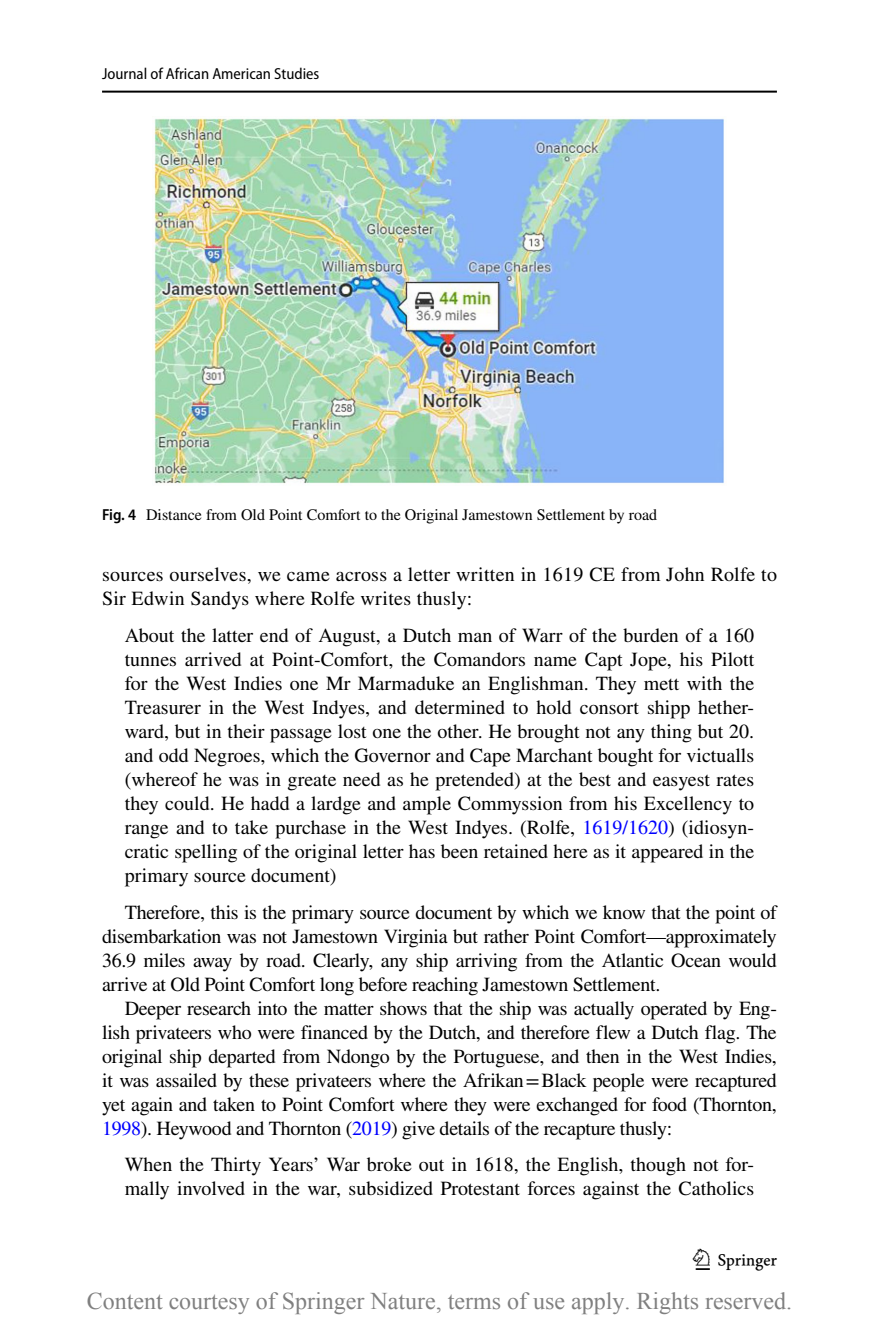
<style>
.page{position:relative;width:879px;height:1333px;background:#fff}
.page>*{position:absolute;margin:0;border:0;box-sizing:border-box;transform-origin:0 0}
.t1{font:30px "Springnew Regular 3";color:#000}
.t2{font:24px "Times New Roman";color:#808080}
.t3{font:20px/24px "STIX";color:#000;text-align:justify}
.t4{font:16px "STIX";color:#000}
.t5{font:semi-condensed 16px "Myriad Pro";color:#000}
.s1{font-family:"Myriad Pro";font-weight:600;font-stretch:semi-condensed}
.s2{color:#00f}
</style>
<div class="page">
<hr style="left:102px;top:91px;width:675px;height:2px;background:#000">
<img style="left:154px;top:117px;width:570px;height:367px">
<p class="t5" style="left:102px;top:65px;width:219px">Journal of African American Studies</p>
<p class="t4" style="left:102px;top:504px;width:557px"><span class="s1">Fig. 4</span> Distance from Old Point Comfort to the Original Jamestown Settlement by road</p>
<p class="t3" style="left:102px;top:564px;width:676px">sources ourselves, we came across a letter written in 1619 CE from John Rolfe to<br>Sir Edwin Sandys where Rolfe writes thusly:</p>
<p class="t3" style="left:125px;top:624px;width:631px">About the latter end of August, a Dutch man of Warr of the burden of a 160 tunnes arrived at Point-Comfort, the Comandors name Capt Jope, his Pilott for the West Indies one Mr Marmaduke an Englishman. They mett with the Treasurer in the West Indyes, and determined to hold consort shipp hether&shy;ward, but in their passage lost one the other. He brought not any thing but 20. and odd Negroes, which the Governor and Cape Marchant bought for victualls (whereof he was in greate need as he pretended) at the best and easyest rates they could. He hadd a lardge and ample Commyssion from his Excellency to range and to take purchase in the West Indyes. (Rolfe, <span class="s2">1619/1620</span>) (idiosyn&shy;cratic spelling of the original letter has been retained here as it appeared in the primary source document)</p>
<p class="t3" style="left:102px;top:901px;width:676px;text-indent:23px">Therefore, this is the primary source document by which we know that the point of disembarkation was not Jamestown Virginia but rather Point Comfort—approximately 36.9 miles away by road. Clearly, any ship arriving from the Atlantic Ocean would arrive at Old Point Comfort long before reaching Jamestown Settlement.</p>
<p class="t3" style="left:102px;top:997px;width:676px;text-indent:23px">Deeper research into the matter shows that the ship was actually operated by Eng&shy;lish privateers who were financed by the Dutch, and therefore flew a Dutch flag. The original ship departed from Ndongo by the Portuguese, and then in the West Indies, it was assailed by these privateers where the Afrikan=Black people were recaptured yet again and taken to Point Comfort where they were exchanged for food (Thornton, <span class="s2">1998</span>). Heywood and Thornton (<span class="s2">2019</span>) give details of the recapture thusly:</p>
<p class="t3" style="left:125px;top:1153px;width:631px">When the Thirty Years’ War broke out in 1618, the English, though not for&shy;mally involved in the war, subsidized Protestant forces against the Catholics</p>
<h1 class="t1" style="left:696px;top:1248px;width:83px">1 3</h1>
<p class="t2" style="left:87px;top:1292px;width:707px">Content courtesy of Springer Nature, terms of use apply. Rights reserved.</p>
</div>
